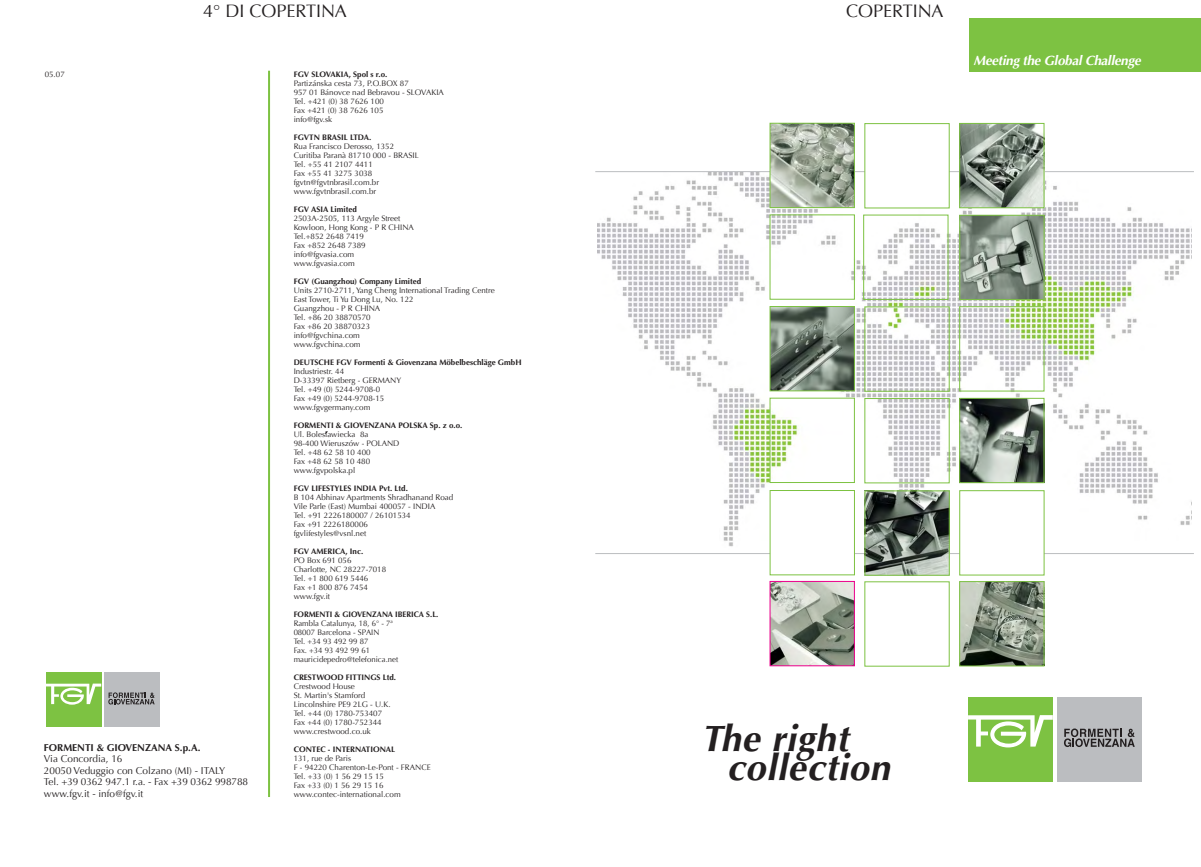
<style>
.page{position:relative;width:1201px;height:867px;background:#fff}
.page>*{position:absolute;margin:0;border:0;box-sizing:border-box;transform-origin:0 0}
.t1{font:italic 700 36.7px/30px "Optima";color:#231f20}
.t2{font:18px "Optima";color:#231f20}
.t3{font:italic 700 13.4px "Optima";color:#fff}
.t4{font:10px/11.5px "Optima";color:#231f20}
.t5{font:700 10px "Optima";color:#231f20}
.t6{font:8px/9px "Optima";color:#231f20}
.t7{font:700 8px "Optima";color:#231f20}
.s1{font-weight:700}
</style>
<div class="page">
<img style="left:597px;top:172px;width:593px;height:381px">
<div style="left:969px;top:18px;width:231px;height:54px;background:#7dc242"></div>
<div style="left:1057px;top:697px;width:85px;height:84px;background:#bbbdc0"></div>
<svg style="left:1064px;top:729px;width:71px;height:18px"></svg>
<div style="left:968px;top:697px;width:85px;height:84px;background:#7dc242"></div>
<svg style="left:968px;top:715px;width:85px;height:32px"></svg>
<img style="left:772px;top:583px;width:81px;height:81px">
<div style="left:770px;top:581px;width:85px;height:85px;border:1px solid #ec008c"></div>
<div style="left:864px;top:581px;width:86px;height:86px;border:1px solid #7dc242"></div>
<img style="left:961px;top:583px;width:82px;height:81px">
<div style="left:959px;top:581px;width:86px;height:85px;border:1px solid #7dc242"></div>
<hr style="left:595px;top:171px;width:599px;height:1px;background:#bbbdc0">
<hr style="left:595px;top:553px;width:599px;height:1px;background:#bbbdc0">
<div style="left:770px;top:490px;width:85px;height:85px;background:#fff;border:1px solid #7dc242"></div>
<img style="left:866px;top:492px;width:82px;height:82px">
<div style="left:864px;top:490px;width:86px;height:86px;border:1px solid #7dc242"></div>
<div style="left:959px;top:490px;width:86px;height:86px;background:#fff;border:1px solid #7dc242"></div>
<img style="left:772px;top:125px;width:81px;height:81px">
<div style="left:770px;top:123px;width:85px;height:85px;border:1px solid #7dc242"></div>
<div style="left:864px;top:123px;width:86px;height:85px;background:#fff;border:1px solid #7dc242"></div>
<img style="left:961px;top:125px;width:82px;height:81px">
<div style="left:959px;top:123px;width:86px;height:85px;border:1px solid #7dc242"></div>
<div style="left:770px;top:214px;width:85px;height:86px;border:1px solid #7dc242"></div>
<svg style="left:769px;top:306px;width:86px;height:178px"></svg>
<svg style="left:863px;top:214px;width:182px;height:270px"></svg>
<img style="left:961px;top:400px;width:82px;height:81px">
<div style="left:959px;top:398px;width:86px;height:85px;border:1px solid #7dc242"></div>
<hr style="left:268px;top:71px;width:2px;height:726px;background:#7dc242">
<div style="left:104px;top:672px;width:55px;height:55px;background:#bbbdc0"></div>
<svg style="left:108px;top:692px;width:47px;height:13px"></svg>
<div style="left:46px;top:672px;width:55px;height:55px;background:#7dc242"></div>
<svg style="left:46px;top:684px;width:55px;height:21px"></svg>
<h2 class="t2" style="left:203px;top:1px;width:145px">4° DI COPERTINA</h2>
<h2 class="t2" style="left:846px;top:1px;width:99px">COPERTINA</h2>
<p class="t6" style="left:45px;top:70px;width:22px">05.07</p>
<p class="t5" style="left:44px;top:743px;width:158px">FORMENTI &amp; GIOVENZANA S.p.A.</p>
<p class="t4" style="left:44px;top:753px;width:206px">Via Concordia, 16<br>20050 Veduggio con Colzano (MI) - ITALY<br>Tel. +39 0362 947.1 r.a. - Fax +39 0362 998788 www.fgv.it - info@fgv.it</p>
<p class="t7" style="left:294px;top:71px;width:95px">FGV SLOVAKIA, Spol s r.o.</p>
<p class="t6" style="left:294px;top:79px;width:152px">Partizánska cesta 73, P.O.BOX 87<br>957 01 Bánovce nad Bebravou - SLOVAKIA<br>Tel. +421 (0) 38 7626 100<br>Fax +421 (0) 38 7626 105<br>info@fgv.sk</p>
<p class="t7" style="left:294px;top:134px;width:79px">FGVTN BRASIL LTDA.</p>
<p class="t6" style="left:294px;top:142px;width:126px">Rua Francisco Derosso, 1352<br>Curitiba Paranà 81710 000 - BRASIL<br>Tel. +55 41 2107 4411<br>Fax +55 41 3275 3038 fgvtn@fgvtnbrasil.com.br www.fgvtnbrasil.com.br</p>
<p class="t7" style="left:294px;top:206px;width:65px">FGV ASIA Limited</p>
<p class="t6" style="left:294px;top:214px;width:122px">2503A-2505, 113 Argyle Street<br>Kowloon, Hong Kong - P R CHINA<br>Tel.+852 2648 7419<br>Fax +852 2648 7389 info@fgvasia.com www.fgvasia.com</p>
<p class="t7" style="left:294px;top:278px;width:129px">FGV (Guangzhou) Company Limited</p>
<p class="t6" style="left:294px;top:286px;width:203px">Units 2710-2711, Yang Cheng International Trading Centre<br>East Tower, Ti Yu Dong Lu, No. 122<br>Guangzhou - P R CHINA<br>Tel. +86 20 38870570<br>Fax +86 20 38870323<br>info@fgvchina.com<br>www.fgvchina.com</p>
<p class="t7" style="left:294px;top:359px;width:229px">DEUTSCHE FGV Formenti &amp; Giovenzana Möbelbeschläge GmbH</p>
<p class="t6" style="left:294px;top:367px;width:109px">Industriestr. 44<br>D-33397 Rietberg - GERMANY<br>Tel. +49 (0) 5244-9708-0<br>Fax +49 (0) 5244-9708-15 www.fgvgermany.com</p>
<p class="t7" style="left:294px;top:422px;width:170px">FORMENTI &amp; GIOVENZANA POLSKA Sp. z o.o.</p>
<p class="t6" style="left:294px;top:430px;width:107px">Ul. Boleslawiecka 8a<br>98-400 Wieruszów - POLAND<br>Tel. +48 62 58 10 400<br>Fax +48 62 58 10 480 www.fgvpolska.pl</p>
<p class="t7" style="left:294px;top:485px;width:116px">FGV LIFESTYLES INDIA Pvt. Ltd.</p>
<p class="t6" style="left:294px;top:493px;width:161px">B 104 Abhinav Apartments Shradhanand Road<br>Vile Parle (East) Mumbai 400057 - INDIA<br>Tel. +91 2226180007 / 26101534<br>Fax +91 2226180006<br>fgvlifestyles@vsnl.net</p>
<p class="t7" style="left:294px;top:548px;width:71px">FGV AMERICA, Inc.</p>
<p class="t6" style="left:294px;top:556px;width:94px">PO Box 691 056<br>Charlotte, NC 28227-7018<br>Tel. +1 800 619 5446<br>Fax +1 800 876 7454 www.fgv.it</p>
<p class="t6" style="left:294px;top:610px;width:146px"><span class="s1">FORMENTI &amp; GIOVENZANA IBERICA S.L.<br></span>Rambla Catalunya, 18, 6° - 7<sup>a<br></sup>08007 Barcelona - SPAIN<br>Tel. +34 93 492 99 87<br>Fax. +34 93 492 99 61 mauricidepedro@telefonica.net</p>
<p class="t7" style="left:294px;top:674px;width:104px">CRESTWOOD FITTINGS Ltd.</p>
<p class="t6" style="left:294px;top:682px;width:98px">Crestwood House<br>St. Martin's Stamford<br>Lincolnshire PE9 2LG - U.K.<br>Tel. +44 (0) 1780-753407<br>Fax +44 (0) 1780-752344 www.crestwood.co.uk</p>
<p class="t7" style="left:294px;top:746px;width:103px">CONTEC - INTERNATIONAL</p>
<p class="t6" style="left:294px;top:754px;width:139px">131, rue de Paris<br>F - 94220 Charenton-Le-Pont - FRANCE<br>Tel. +33 (0) 1 56 29 15 15<br>Fax +33 (0) 1 56 29 15 16 www.contec-international.com</p>
<h1 class="t1" style="left:726px;top:727px;width:172px;text-indent:-25px">The right collection</h1>
<h3 class="t3" style="left:973px;top:55px;width:172px">Meeting the GlobalChallenge</h3>
</div>
